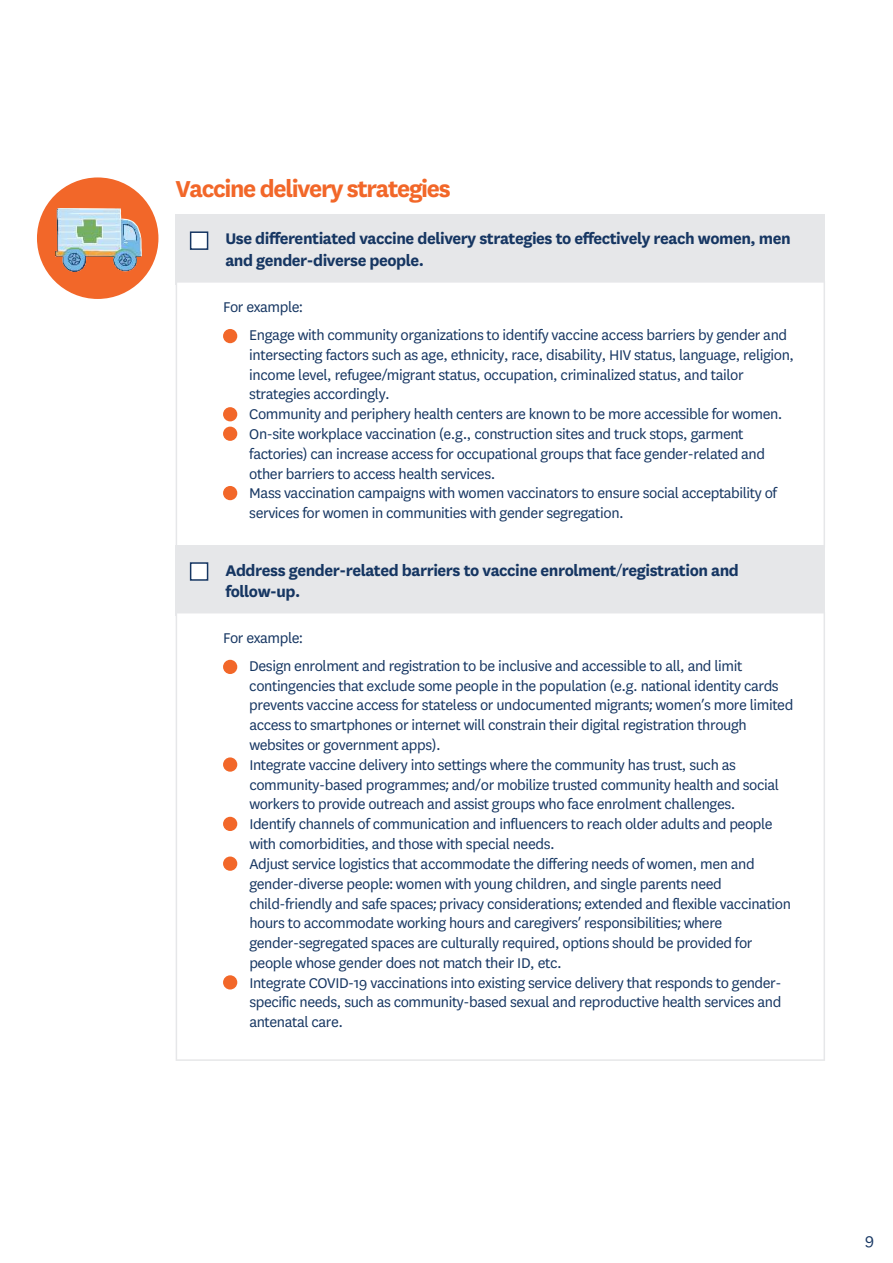
<style>
.page{position:relative;width:893px;height:1263px;background:#fff}
.page>*{position:absolute;margin:0;border:0;box-sizing:border-box;transform-origin:0 0}
.t1{font:700 27px "Test National";letter-spacing:-.05em;color:#f26729}
.t2{font:700 18px/21.6px "Test National";letter-spacing:-.025em;color:#163662}
.t3{font:18px "Test National";color:#163662}
.t4{font:16.5px/19.8px "Test National";letter-spacing:-.025em;color:#163662}
.s1{font-family:"Myriad Pro"}
.s2{font-family:"Myriad Pro";font-weight:400}
</style>
<div class="page">
<div style="left:175px;top:214px;width:650px;height:70px;background:#e6e7e9"></div>
<svg style="left:176px;top:283px;width:649px;height:262px"></svg>
<div style="left:190px;top:231px;width:18px;height:19px;background:#fff;border:2px solid #163662"></div>
<div style="left:37px;top:177px;width:121px;height:122px;background:#f26729;border-radius:50%"></div>
<img style="left:55px;top:208px;width:87px;height:63px">
<div style="left:223px;top:329px;width:14px;height:14px;background:#f26729;border-radius:50%"></div>
<div style="left:223px;top:407px;width:14px;height:14px;background:#f26729;border-radius:50%"></div>
<div style="left:223px;top:427px;width:14px;height:14px;background:#f26729;border-radius:50%"></div>
<div style="left:223px;top:486px;width:14px;height:14px;background:#f26729;border-radius:50%"></div>
<div style="left:175px;top:545px;width:650px;height:70px;background:#e6e7e9"></div>
<svg style="left:176px;top:613px;width:649px;height:448px"></svg>
<div style="left:190px;top:562px;width:18px;height:19px;background:#fff;border:2px solid #163662"></div>
<div style="left:223px;top:660px;width:14px;height:14px;background:#f26729;border-radius:50%"></div>
<div style="left:223px;top:975px;width:14px;height:14px;background:#f26729;border-radius:50%"></div>
<div style="left:223px;top:757px;width:14px;height:15px;background:#f26729;border-radius:50%"></div>
<div style="left:223px;top:817px;width:14px;height:14px;background:#f26729;border-radius:50%"></div>
<div style="left:223px;top:856px;width:14px;height:15px;background:#f26729;border-radius:50%"></div>
<h1 class="t1" style="left:175px;top:170px;width:277px">Vaccine delivery strategies</h1>
<p class="t2" style="left:225px;top:227px;width:567px">Use differentiated vaccine delivery strategies to effectively reach women, men and gender-diverse people.</p>
<p class="t4" style="left:249px;top:293px;width:539px;line-height:27.6px;text-indent:-26px">For example<span class="s1">:<br></span>Engage with community organizations to identify vaccine access barriers by gender and</p>
<p class="t4" style="left:249px;top:344px;width:546px">intersecting factors such as age, ethnicity, race, disability, HIV status, language, religion, income level, refugee<span class="s1">/</span>migrant status, occupation, criminalized status, and tailor strategies accordingly.<br>Community and periphery health centers are known to be more accessible for women.<br>On-site workplace vaccination <span class="s1">(</span>e.g., construction sites and truck stops, garment factories<span class="s1">)</span> can increase access for occupational groups that face gender-related and other barriers to access health services.<br>Mass vaccination campaigns with women vaccinators to ensure social acceptability of services for women in communities with gender segregation.</p>
<p class="t2" style="left:225px;top:558px;width:515px">Address gender-related barriers to vaccine enrolment<span class="s2">/</span>registration and follow-up.</p>
<p class="t4" style="left:249px;top:624px;width:494px;line-height:27.6px;text-indent:-26px">For example<span class="s1">:<br></span>Design enrolment and registration to be inclusive and accessible to all, and limit</p>
<p class="t4" style="left:249px;top:675px;width:546px">contingencies that exclude some people in the population <span class="s1">(</span>e.g. national identity cards prevents vaccine access for stateless or undocumented migrants<span class="s1">;</span> women<span class="s1">’</span>s more limited access to smartphones or internet will constrain their digital registration through websites or government apps<span class="s1">)</span>.<br>Integrate vaccine delivery into settings where the community has trust, such as community-based programmes<span class="s1">;</span> and<span class="s1">/</span>or mobilize trusted community health and social workers to provide outreach and assist groups who face enrolment challenges.<br>Identify channels of communication and influencers to reach older adults and people with comorbidities, and those with special needs.<br>Adjust service logistics that accommodate the differing needs of women, men and gender-diverse people<span class="s1">:</span> women with young children, and single parents need child-friendly and safe spaces<span class="s1">;</span> privacy considerations<span class="s1">;</span> extended and flexible vaccination hours to accommodate working hours and caregivers<span class="s1">’</span> responsibilities<span class="s1">;</span> where gender-segregated spaces are culturally required, options should be provided for people whose gender does not match their ID, etc.<br>Integrate COVID-19 vaccinations into existing service delivery that responds to gender&shy;specific needs, such as community-based sexual and reproductive health services and antenatal care.</p>
<p class="t3" style="left:865px;top:1228px;width:11px">9</p>
</div>
